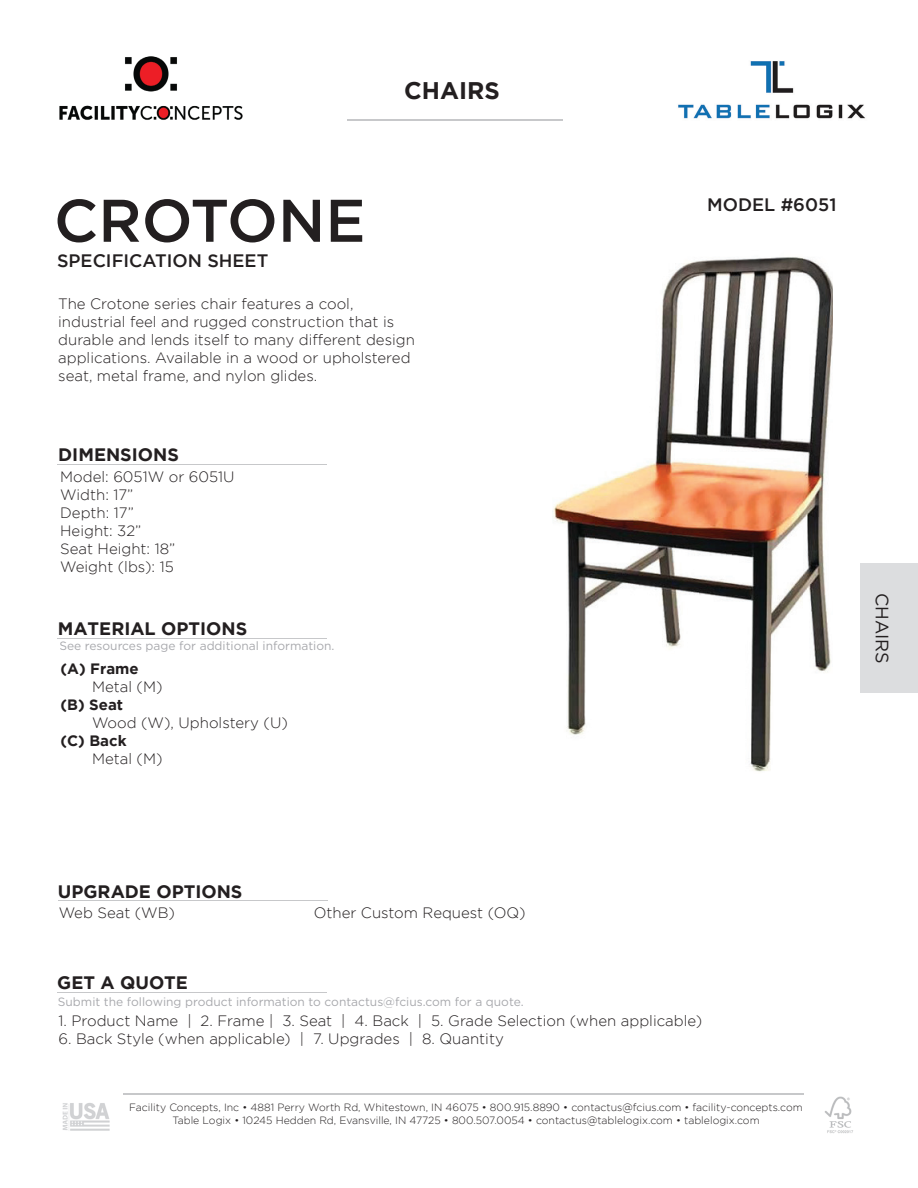
<style>
.page{position:relative;width:918px;height:1188px;background:#fff}
.page>*{position:absolute;margin:0;border:0;box-sizing:border-box;transform-origin:0 0}
.t1{font:500 60px "Gotham";color:#231f20}
.t2{font:700 24px "Gotham";color:#231f20}
.t3{font:700 18px "Gotham";color:#231f20}
.t4{font:500 18px "Gotham";color:#231f20}
.t5{font:18px "Gotham";color:#231f20}
.t6{font:300 15px/18px "Gotham";color:#231f20}
.t7{font:700 15px "Gotham";color:#231f20}
.t8{font:12px "Gotham";color:#a8a9ad}
.t9{font:300 10.5px/12.6px "Gotham";color:#231f20;text-align:center}
</style>
<div class="page">
<div style="left:861px;top:563px;width:57px;height:130px;background:#dcdddf"></div>
<img style="left:59px;top:56px;width:184px;height:64px">
<img style="left:678px;top:61px;width:187px;height:58px">
<hr style="left:347px;top:119px;width:216px;height:1px;background:#c7c8ca">
<hr style="left:347px;top:121px;width:216px;height:1px;background:#c7c8ca">
<hr style="left:123px;top:1094px;width:681px;height:1px;background:#c7c8ca">
<img style="left:62px;top:1103px;width:48px;height:28px">
<img style="left:824px;top:1096px;width:29px;height:37px">
<hr style="left:57px;top:993px;width:270px;height:1px;background:#c7c8ca">
<hr style="left:57px;top:464px;width:270px;height:1px;background:#c7c8ca">
<hr style="left:57px;top:638px;width:270px;height:1px;background:#c7c8ca">
<hr style="left:58px;top:901px;width:270px;height:1px;background:#c7c8ca">
<img style="left:553px;top:257px;width:279px;height:515px">
<h1 class="t1" style="left:54px;top:186px;width:313px">CROTONE</h1>
<h2 class="t2" style="left:404px;top:77px;width:97px">CHAIRS</h2>
<p class="t4" style="left:57px;top:250px;width:213px">SPECIFICATION SHEET</p>
<p class="t6" style="left:58px;top:294px;width:358px">The Crotone series chair features a cool, industrial feel and rugged construction that is durable and lends itself to many different design applications. Available in a wood or upholstered seat, metal frame, and nylon glides.</p>
<p class="t3" style="left:58px;top:444px;width:122px">DIMENSIONS</p>
<p class="t6" style="left:60px;top:467px;width:176px">Model: 6051W or 6051U<br>Width: 17”<br>Depth: 17”<br>Height: 32”<br>Seat Height: 18”<br>Weight (lbs): 15</p>
<p class="t3" style="left:58px;top:618px;width:191px">MATERIAL OPTIONS</p>
<p class="t7" style="left:61px;top:660px;width:80px">(A) Frame</p>
<p class="t6" style="left:92px;top:678px;width:72px">Metal (M)</p>
<p class="t7" style="left:61px;top:696px;width:64px">(B) Seat</p>
<p class="t6" style="left:92px;top:714px;width:197px">Wood (W), Upholstery (U)</p>
<p class="t7" style="left:61px;top:732px;width:68px">(C) Back</p>
<p class="t6" style="left:92px;top:750px;width:72px">Metal (M)</p>
<p class="t8" style="left:59px;top:639px;width:277px">See resources page for additional information.</p>
<p class="t4" style="left:707px;top:194px;width:131px">MODEL #6051</p>
<p class="t5" style="left:894px;top:593px;width:72px;rotate:90deg">CHAIRS</p>
<p class="t3" style="left:58px;top:881px;width:186px">UPGRADE OPTIONS</p>
<p class="t6" style="left:59px;top:904px;width:118px">Web Seat (WB)</p>
<p class="t6" style="left:314px;top:904px;width:213px">Other Custom Request (OQ)</p>
<p class="t3" style="left:57px;top:972px;width:132px">GET A QUOTE</p>
<p class="t6" style="left:58px;top:1012px;width:645px">1. Product Name | 2. Frame | 3. Seat | 4. Back | 5. Grade Selection (when applicable)</p>
<p class="t6" style="left:58px;top:1030px;width:447px">6. Back Style (when applicable) | 7. Upgrades | 8. Quantity</p>
<p class="t8" style="left:58px;top:994px;width:467px">Submit the following product information to contactus@fcius.com for a quote.</p>
<p class="t9" style="left:129px;top:1101px;width:675px">Facility Concepts, Inc • 4881 Perry Worth Rd, Whitestown, IN 46075 • 800.915.8890 • contactus@fcius.com • facility-concepts.com<br>Table Logix • 10245 Hedden Rd, Evansville, IN 47725 • 800.507.0054 • contactus@tablelogix.com • tablelogix.com</p>
</div>
